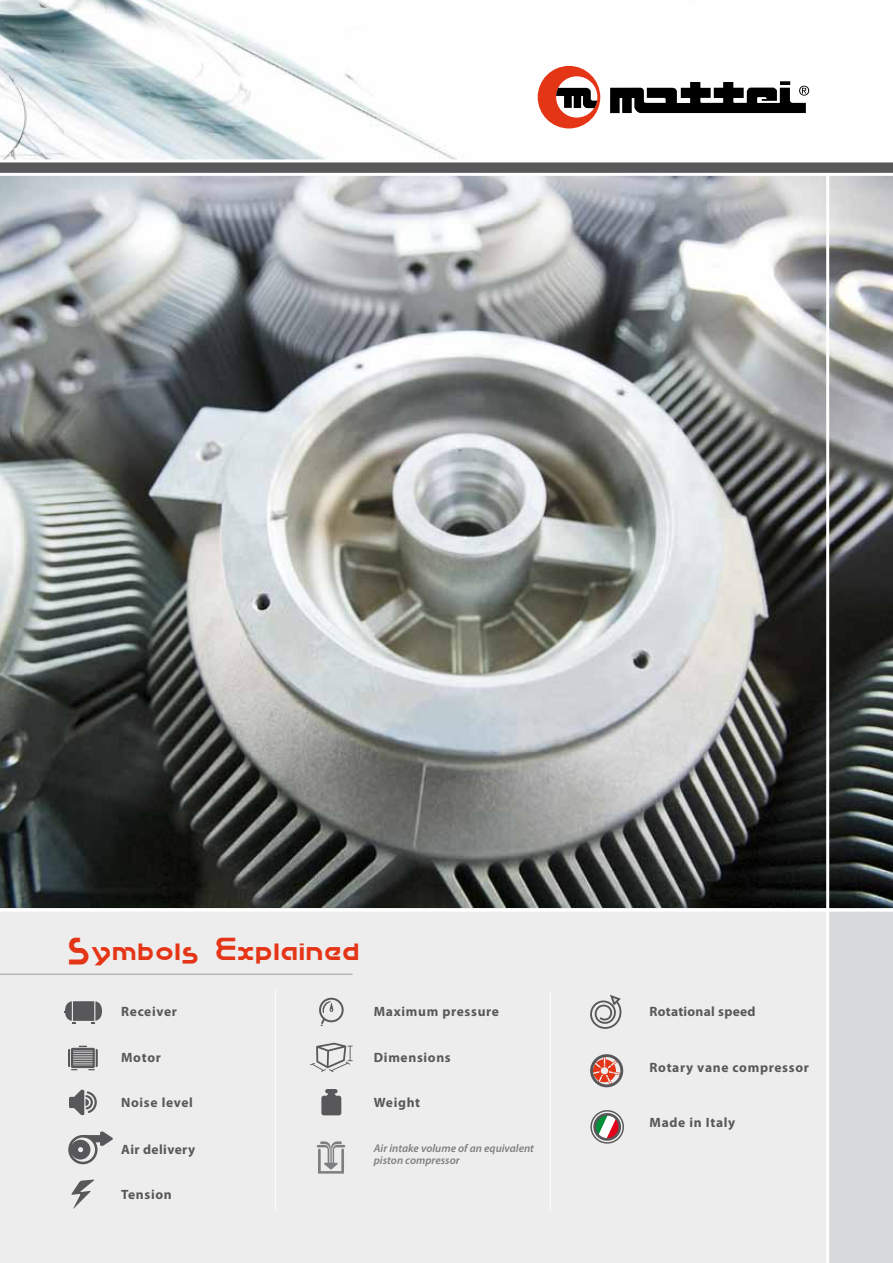
<style>
.page{position:relative;width:893px;height:1263px;background:#fff}
.page>*{position:absolute;margin:0;border:0;box-sizing:border-box;transform-origin:0 0}
.t1{font:28.5px "Cupertino";letter-spacing:.05em;color:#e53517}
.t2{font:700 13.5px "Myriad Pro";letter-spacing:.05em;color:#58585a}
.t3{font:700 13.5px "Myriad Pro";letter-spacing:.02em;color:#58585a}
.t4{font:700 13.5px "Myriad Pro";letter-spacing:.03em;color:#58585a}
.t5{font:italic 600 11.25px/12px "Myriad Pro";color:#7e7f80}
</style>
<div class="page">
<img style="left:0;top:176px;width:893px;height:732px">
<div style="left:0;top:908px;width:830px;height:355px;background:#ededee"></div>
<div style="left:829px;top:909px;width:64px;height:354px;background:#d9dadb"></div>
<hr style="left:826px;top:176px;width:3px;height:1087px;background:#fff">
<svg style="left:0;top:553px;width:1px;height:214px"></svg>
<img style="left:64px;top:0;width:556px;height:159px">
<img style="left:0;top:0;width:64px;height:159px">
<svg style="left:538px;top:66px;width:62px;height:62px"></svg>
<hr style="left:780px;top:81px;width:10px;height:4px;background:#4a4a4a">
<svg style="left:610px;top:82px;width:199px;height:31px"></svg>
<div style="left:0;top:162px;width:893px;height:12px;background:#58585a"></div>
<hr style="left:0;top:173px;width:893px;height:3px;background:#fff">
<hr style="left:0;top:909px;width:893px;height:3px;background:#fff">
<hr style="left:0;top:974px;width:353px;height:1px;background:#9c9d9f">
<hr style="left:275px;top:990px;width:1px;height:220px;background:#fff">
<hr style="left:550px;top:991px;width:1px;height:220px;background:#fff">
<svg style="left:64px;top:1001px;width:38px;height:23px"></svg>
<svg style="left:69px;top:1089px;width:28px;height:26px"></svg>
<svg style="left:71px;top:1179px;width:24px;height:30px"></svg>
<svg style="left:321px;top:1089px;width:20px;height:26px"></svg>
<svg style="left:68px;top:1046px;width:30px;height:24px"></svg>
<svg style="left:318px;top:996px;width:27px;height:30px"></svg>
<svg style="left:310px;top:1043px;width:43px;height:29px"></svg>
<svg style="left:590px;top:1054px;width:33px;height:33px"></svg>
<svg style="left:587px;top:1107px;width:40px;height:38px;background:#bcb6b3"></svg>
<svg style="left:68px;top:1131px;width:45px;height:33px"></svg>
<svg style="left:317px;top:1141px;width:28px;height:32px"></svg>
<svg style="left:587px;top:994px;width:35px;height:38px"></svg>
<h1 class="t1" style="left:68px;top:932px;width:292px">Symbols Explained</h1>
<p class="t2" style="left:121px;top:1006px;width:57px">Receiver</p>
<p class="t2" style="left:374px;top:1006px;width:127px">Maximum pressure</p>
<p class="t3" style="left:649px;top:1006px;width:108px">Rotational speed</p>
<p class="t2" style="left:121px;top:1052px;width:41px">Motor</p>
<p class="t2" style="left:649px;top:1063px;width:161px">Rotary vane compressor</p>
<p class="t2" style="left:374px;top:1052px;width:78px">Dimensions</p>
<p class="t2" style="left:121px;top:1097px;width:73px">Noise level</p>
<p class="t2" style="left:374px;top:1097px;width:48px">Weight</p>
<p class="t4" style="left:121px;top:1144px;width:75px">Air delivery</p>
<p class="t2" style="left:121px;top:1189px;width:52px">Tension</p>
<p class="t5" style="left:374px;top:1143px;width:162px">Air intake volume of an equivalent piston compressor</p>
<p class="t2" style="left:649px;top:1118px;width:87px">Made in Italy</p>
</div>
